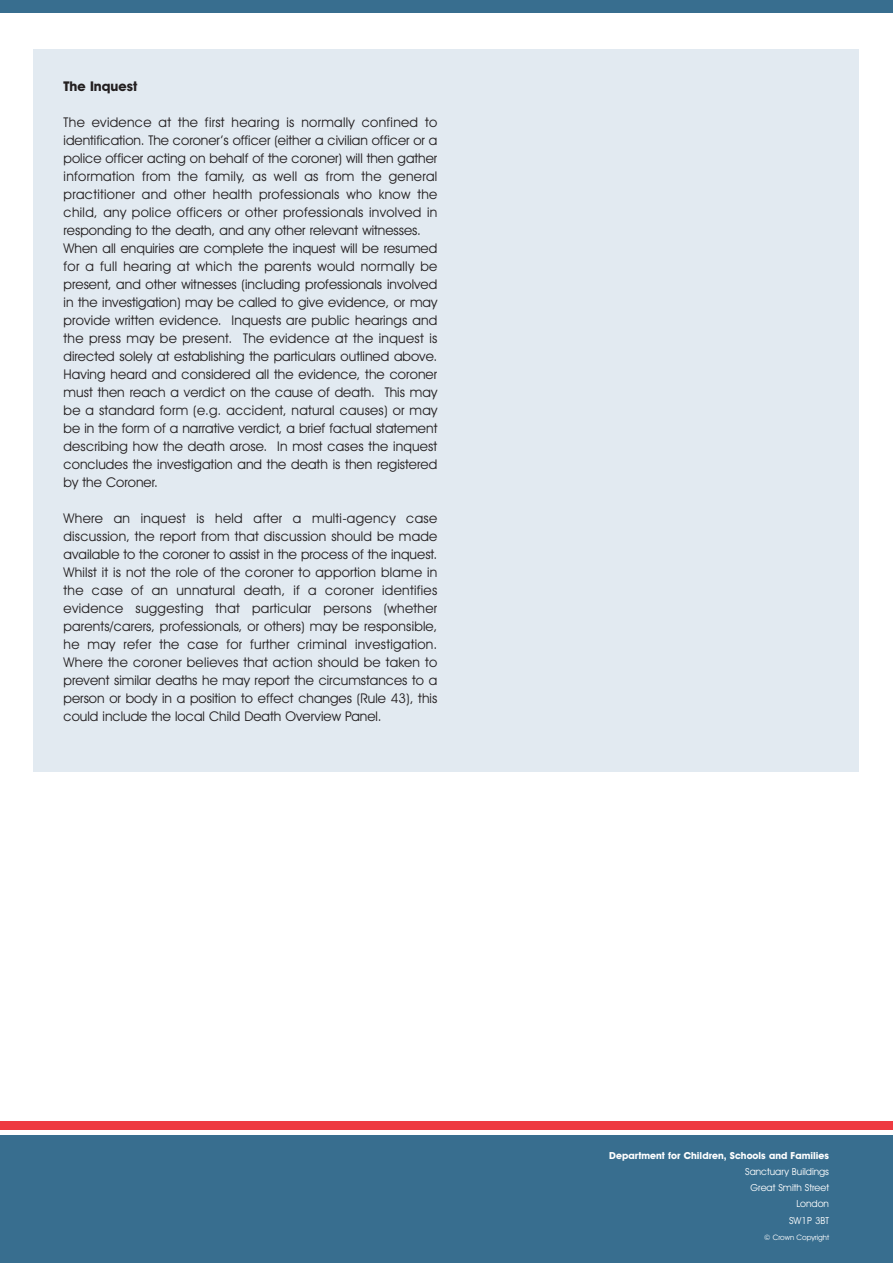
<style>
.page{position:relative;width:893px;height:1263px;background:#fff}
.page>*{position:absolute;margin:0;border:0;box-sizing:border-box;transform-origin:0 0}
.t1{font:13.5px/18px "Avant Garde IT Cby BT";letter-spacing:.005em;color:#231f20}
.t2{font:700 13.5px "Avant Garde IT Cby BT";color:#231f20}
.t3{font:9.75px/15.9px "Avant Garde IT Cby BT";color:#fff;text-align:right}
.t4{font:700 9.75px "Avant Garde IT Cby BT";color:#fff}
.t5{font:7.5px "Avant Garde IT Cby BT";color:#fff}
</style>
<div class="page">
<div style="left:34px;top:49px;width:825px;height:722px;background:#e2eaf1"></div>
<div style="left:0;top:0;width:893px;height:13px;background:#386e8f"></div>
<div style="left:0;top:1135px;width:893px;height:128px;background:#386e8f"></div>
<div style="left:0;top:1121px;width:893px;height:8px;background:#ee3a41"></div>
<p class="t2" style="left:64px;top:81px;width:75px">The Inquest</p>
<p class="t1" style="left:64px;top:114px;width:375px">The evidence at the first hearing is normally confined to identification. The coroner’s officer (either a civilian officer or a police officer acting on behalf of the coroner) will then gather information from the family, as well as from the general practitioner and other health professionals who know the child, any police officers or other professionals involved in responding to the death, and any other relevant witnesses.<br>When all enquiries are complete the inquest will be resumed for a full hearing at which the parents would normally be present, and other witnesses (including professionals involved in the investigation) may be called to give evidence, or may provide written evidence. Inquests are public hearings and the press may be present. The evidence at the inquest is directed solely at establishing the particulars outlined above.<br>Having heard and considered all the evidence, the coroner must then reach a verdict on the cause of death. This may be a standard form (e.g. accident, natural causes) or may be in the form of a narrative verdict, a brief factual statement describing how the death arose. In most cases the inquest concludes the investigation and the death is then registered by the Coroner.</p>
<p class="t1" style="left:64px;top:510px;width:375px;text-align:justify">Where an inquest is held after a multi-agency case discussion, the report from that discussion should be made available to the coroner to assist in the process of the inquest.<br>Whilst it is not the role of the coroner to apportion blame in the case of an unnatural death, if a coroner identifies evidence suggesting that particular persons (whether parents/carers, professionals, or others) may be responsible, he may refer the case for further criminal investigation.<br>Where the coroner believes that action should be taken to prevent similar deaths he may report the circumstances to a person or body in a position to effect changes (Rule 43), this could include the local Child Death Overview Panel.</p>
<p class="t4" style="left:609px;top:1152px;width:221px">Department for Children, Schools and Families</p>
<p class="t3" style="left:745px;top:1164px;width:85px">Sanctuary Buildings<br>Great Smith Street<br>London</p>
<p class="t3" style="left:789px;top:1214px;width:41px">SW1P 3BT</p>
<p class="t5" style="left:764px;top:1234px;width:66px">© Crown Copyright</p>
</div>
